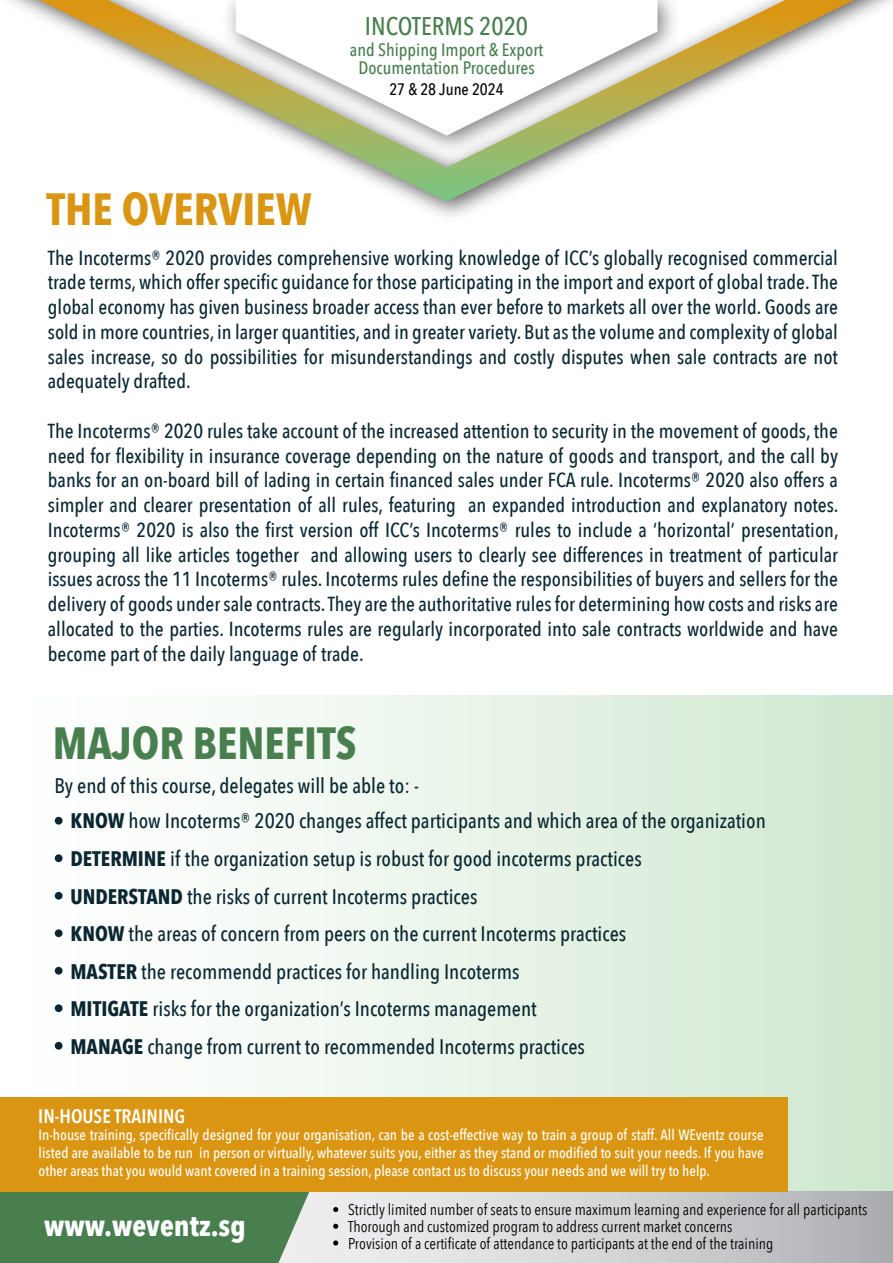
<style>
.page{position:relative;width:893px;height:1263px;background:#fff}
.page>*{position:absolute;margin:0;border:0;box-sizing:border-box;transform-origin:0 0}
.t1{font:700 45px "Avenir Next Condensed";color:#497f4f}
.t2{font:700 45px "Avenir Next Condensed";color:#da9612}
.t3{font:700 29.4px "Avenir Next Condensed";color:#fff}
.t4{font:500 25.5px "Avenir Next Condensed";color:#497f4f}
.t5{font:500 21px/37.5px "Avenir Next Condensed";color:#0a2732}
.t6{font:500 20.25px/24.8px "Avenir Next Condensed";color:#0a2732;text-align:justify}
.t7{font:600 19.5px "Avenir Next Condensed";color:#fff}
.t8{font:500 18px/18px "Avenir Next Condensed";color:#497f4f;text-align:center}
.t9{font:500 16.5px "Avenir Next Condensed";color:#040503}
.t10{font:15.6px/17.1px "Avenir Next Condensed";color:#040503}
.t11{font:500 15px/18px "Avenir Next Condensed";color:#fff;text-align:justify}
.s1{font-weight:700}
</style>
<div class="page">
<div style="left:0;top:695px;width:893px;height:520px;background:linear-gradient(to right,#fff,#d0e7cf)"></div>
<svg style="left:39px;top:0;width:815px;height:201px"></svg>
<svg style="left:309px;top:1192px;width:584px;height:71px"></svg>
<div style="left:0;top:1192px;width:309px;height:71px;background:#497f4f"></div>
<div style="left:0;top:1097px;width:787px;height:94px;background:#da9612"></div>
<div style="left:55px;top:817px;width:8px;height:8px;background:#0a2732;border-radius:50%"></div>
<div style="left:55px;top:854px;width:8px;height:8px;background:#0a2732;border-radius:50%"></div>
<div style="left:55px;top:929px;width:8px;height:8px;background:#0a2732;border-radius:50%"></div>
<div style="left:55px;top:892px;width:8px;height:8px;background:#0a2732;border-radius:50%"></div>
<div style="left:55px;top:1042px;width:8px;height:8px;background:#0a2732;border-radius:50%"></div>
<div style="left:55px;top:1004px;width:8px;height:8px;background:#0a2732;border-radius:50%"></div>
<div style="left:55px;top:967px;width:8px;height:8px;background:#0a2732;border-radius:50%"></div>
<svg style="left:333px;top:1207px;width:5px;height:5px"></svg>
<svg style="left:333px;top:1224px;width:5px;height:5px"></svg>
<svg style="left:333px;top:1240px;width:5px;height:5px"></svg>
<h1 class="t2" style="left:46px;top:182px;width:267px">THE OVERVIEW</h1>
<p class="t4" style="left:365px;top:11px;width:165px">INCOTERMS 2020</p>
<p class="t8" style="left:350px;top:41px;width:195px">and Shipping Import &amp; Export<br>Documentation Procedures</p>
<p class="t9" style="left:389px;top:79px;width:116px">27 &amp; 28 June 2024</p>
<p class="t6" style="left:48px;top:245px;width:792px">The Incoterms® 2020 provides comprehensive working knowledge of ICC’s globally recognised commercial trade terms, which offer specific guidance for those participating in the import and export of global trade. The global economy has given business broader access than ever before to markets all over the world. Goods are sold in more countries, in larger quantities, and in greater variety. But as the volume and complexity of global sales increase, so do possibilities for misunderstandings and costly disputes when sale contracts are not adequately drafted.</p>
<p class="t6" style="left:48px;top:418px;width:792px">The Incoterms® 2020 rules take account of the increased attention to security in the movement of goods, the need for flexibility in insurance coverage depending on the nature of goods and transport, and the call by banks for an on-board bill of lading in certain financed sales under FCA rule. Incoterms® 2020 also offers a simpler and clearer presentation of all rules, featuring an expanded introduction and explanatory notes.<br>Incoterms® 2020 is also the first version off ICC’s Incoterms® rules to include a ‘horizontal’ presentation, grouping all like articles together and allowing users to clearly see differences in treatment of particular issues across the 11 Incoterms® rules. Incoterms rules define the responsibilities of buyers and sellers for the delivery of goods under sale contracts. They are the authoritative rules for determining how costs and risks are allocated to the parties. Incoterms rules are regularly incorporated into sale contracts worldwide and have become part of the daily language of trade.</p>
<h1 class="t1" style="left:53px;top:716px;width:305px">MAJOR BENEFITS</h1>
<p class="t5" style="left:70px;top:768px;width:697px;line-height:35.1px;text-indent:-16px">By end of this course, delegates will be able to: -<br><span class="s1">KNOW</span> how Incoterms® 2020 changes affect participants and which area of the organization</p>
<p class="t5" style="left:70px;top:840px;width:573px"><span class="s1">DETERMINE</span> if the organization setup is robust for good incoterms practices <span class="s1">UNDERSTAND</span> the risks of current Incoterms practices<br><span class="s1">KNOW</span> the areas of concern from peers on the current Incoterms practices <span class="s1">MASTER</span> the recommendd practices for handling Incoterms<br><span class="s1">MITIGATE</span> risks for the organization’s Incoterms management<br><span class="s1">MANAGE</span> change from current to recommended Incoterms practices</p>
<p class="t7" style="left:38px;top:1099px;width:149px">IN-HOUSE TRAINING</p>
<p class="t11" style="left:39px;top:1126px;width:727px">In-house training, specifically designed for your organisation, can be a cost-effective way to train a group of staff. All WEventz course listed are available to be run in person or virtually, whatever suits you, either as they stand or modified to suit your needs. If you have other areas that you would want covered in a training session, please contact us to discuss your needs and we will try to help.</p>
<h2 class="t3" style="left:44px;top:1207px;width:203px">www.weventz.sg</h2>
<p class="t10" style="left:348px;top:1200px;width:521px">Strictly limited number of seats to ensure maximum learning and experience for all participants<br>Thorough and customized program to address current market concerns<br>Provision of a certificate of attendance to participants at the end of the training</p>
</div>
